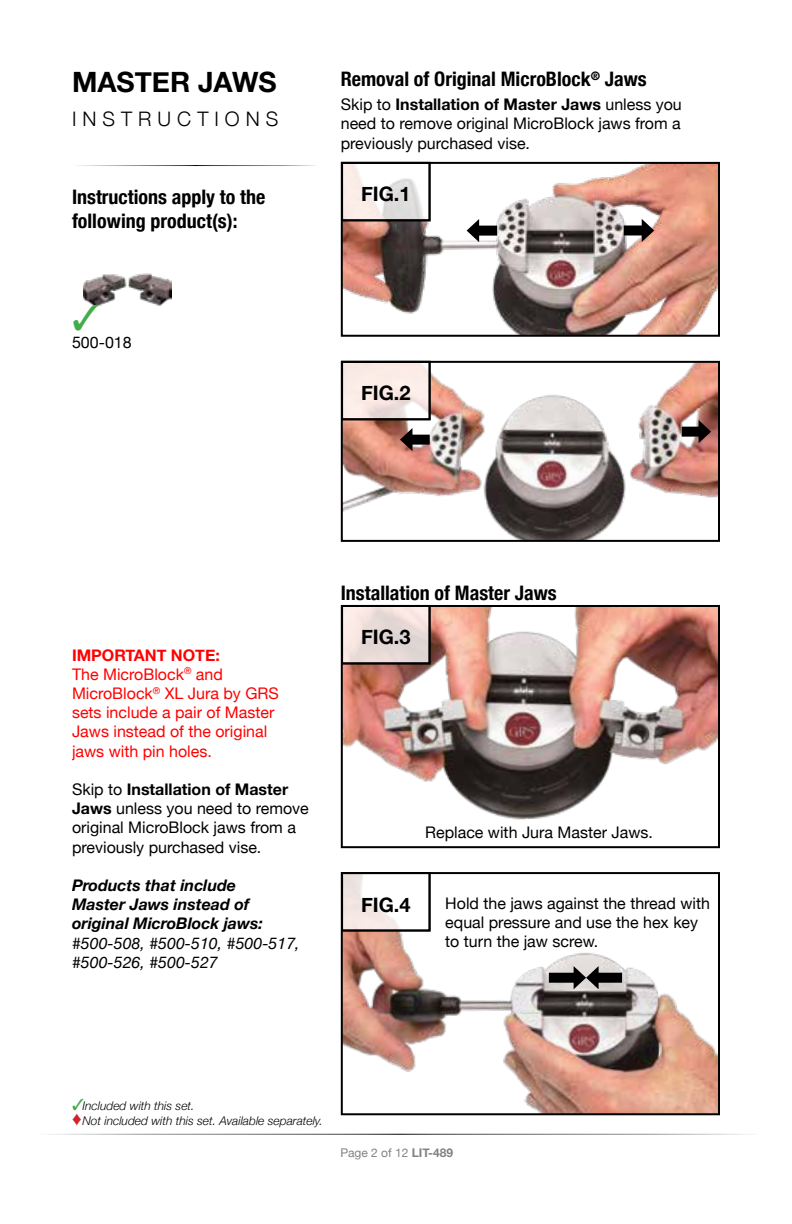
<style>
.page{position:relative;width:792px;height:1224px;background:#fff}
.page>*{position:absolute;margin:0;border:0;box-sizing:border-box;transform-origin:0 0}
.t1{font:700 28px "Helvetica Neue";color:#000}
.t2{font:700 condensed 20px/24px "Helvetica Neue";color:#000}
.t3{font:700 20px "Helvetica Neue";color:#000}
.t4{font:300 20px "Helvetica Neue";letter-spacing:.3em;color:#000}
.t5{font:16px/19.2px "Helvetica Neue";color:#000}
.t6{font:16px/19.2px "Helvetica Neue";color:#f00}
.t7{font:italic 700 16px/19.2px "Helvetica Neue";color:#000}
.t8{font:italic 16px/19.2px "Helvetica Neue";color:#000}
.t9{font:italic 300 12px/14.6px "Helvetica Neue";color:#000}
.t10{font:12px "Helvetica Neue";color:#808285}
.s1{font-weight:700}
.s2{color:#41ad49}
.s3{color:#d2232a}
</style>
<div class="page">
<img style="left:83px;top:273px;width:88px;height:34px">
<img style="left:344px;top:165px;width:373px;height:169px">
<div style="left:341px;top:162px;width:379px;height:175px;border:2px solid #000"></div>
<img style="left:344px;top:364px;width:373px;height:175px">
<div style="left:341px;top:361px;width:379px;height:181px;border:2px solid #000"></div>
<img style="left:344px;top:608px;width:373px;height:212px">
<div style="left:341px;top:605px;width:379px;height:243px;border:2px solid #000"></div>
<img style="left:344px;top:932px;width:373px;height:180px">
<div style="left:341px;top:872px;width:379px;height:243px;border:2px solid #000"></div>
<svg style="left:344px;top:165px;width:84px;height:53px"></svg>
<svg style="left:344px;top:608px;width:84px;height:53px;background:#eaddda"></svg>
<svg style="left:344px;top:875px;width:55px;height:54px"></svg>
<svg style="left:344px;top:364px;width:84px;height:53px;background:#f8eae5"></svg>
<div style="left:624px;top:225px;width:21px;height:10px;background:#000"></div>
<svg style="left:642px;top:219px;width:12px;height:23px"></svg>
<div style="left:476px;top:226px;width:21px;height:10px;background:#000"></div>
<svg style="left:467px;top:219px;width:12px;height:23px"></svg>
<div style="left:682px;top:427px;width:20px;height:10px;background:#000"></div>
<svg style="left:699px;top:420px;width:12px;height:23px"></svg>
<div style="left:409px;top:435px;width:21px;height:10px;background:#000"></div>
<svg style="left:400px;top:428px;width:12px;height:23px"></svg>
<div style="left:549px;top:973px;width:28px;height:10px;background:#000"></div>
<div style="left:595px;top:973px;width:27px;height:10px;background:#000"></div>
<svg style="left:574px;top:966px;width:25px;height:23px"></svg>
<div style="left:341px;top:162px;width:90px;height:59px;border:2px solid #000"></div>
<div style="left:341px;top:605px;width:90px;height:59px;border:2px solid #000"></div>
<div style="left:341px;top:872px;width:90px;height:60px;border:2px solid #000"></div>
<div style="left:341px;top:361px;width:90px;height:59px;border:2px solid #000"></div>
<svg style="left:83px;top:305px;width:15px;height:2px"></svg>
<h1 class="t1" style="left:72px;top:60px;width:206px">MASTER JAWS</h1>
<p class="t4" style="left:72px;top:103px;width:208px">INSTRUCTIONS</p>
<p class="t2" style="left:72px;top:184px;width:195px">Instructions apply to the following product(s):</p>
<p class="t5" style="left:72px;top:333px;width:61px">500-018</p>
<p class="t2" style="left:341px;top:66px;width:307px">Removal of Original MicroBlock<sup>®</sup> Jaws</p>
<p class="t5" style="left:341px;top:96px;width:343px;text-align:justify">Skip to <span class="s1">Installation of Master Jaws</span> unless you need to remove original MicroBlock jaws from a previously purchased vise.</p>
<p class="t3" style="left:361px;top:179px;width:51px">FIG.1</p>
<p class="t3" style="left:361px;top:378px;width:51px">FIG.2</p>
<p class="t6" style="left:72px;top:646px;width:208px"><span class="s1">IMPORTANT NOTE:<br></span>The MicroBlock<sup>®</sup> and<br>MicroBlock<sup>®</sup> XL Jura by GRS sets include a pair of Master<br>Jaws instead of the original jaws with pin holes.</p>
<p class="t5" style="left:72px;top:781px;width:238px">Skip to <span class="s1">Installation of Master<br>Jaws</span> unless you need to remove original MicroBlock jaws from a previously purchased vise.</p>
<p class="t7" style="left:72px;top:876px;width:192px">Products that include<br>Master Jaws instead of original MicroBlock jaws:</p>
<p class="t8" style="left:72px;top:934px;width:229px">#500-508, #500-510, #500-517, #500-526, #500-527</p>
<p class="t2" style="left:341px;top:580px;width:217px">Installation of Master Jaws</p>
<p class="t3" style="left:361px;top:622px;width:51px">FIG.3</p>
<p class="t5" style="left:425px;top:823px;width:229px">Replace with Jura Master Jaws.</p>
<p class="t3" style="left:361px;top:889px;width:51px">FIG.4</p>
<p class="t5" style="left:445px;top:895px;width:266px">Hold the jaws against the thread with equal pressure and use the hex key to turn the jaw screw.</p>
<p class="t9" style="left:72px;top:1098px;width:252px"><span class="s2">✓</span>Included with this set.<br><span class="s3">♦</span>Not included with this set. Available separately.</p>
<p class="t10" style="left:340px;top:1145px;width:114px">Page 2 of 12 <span class="s1">LIT-489</span></p>
</div>
